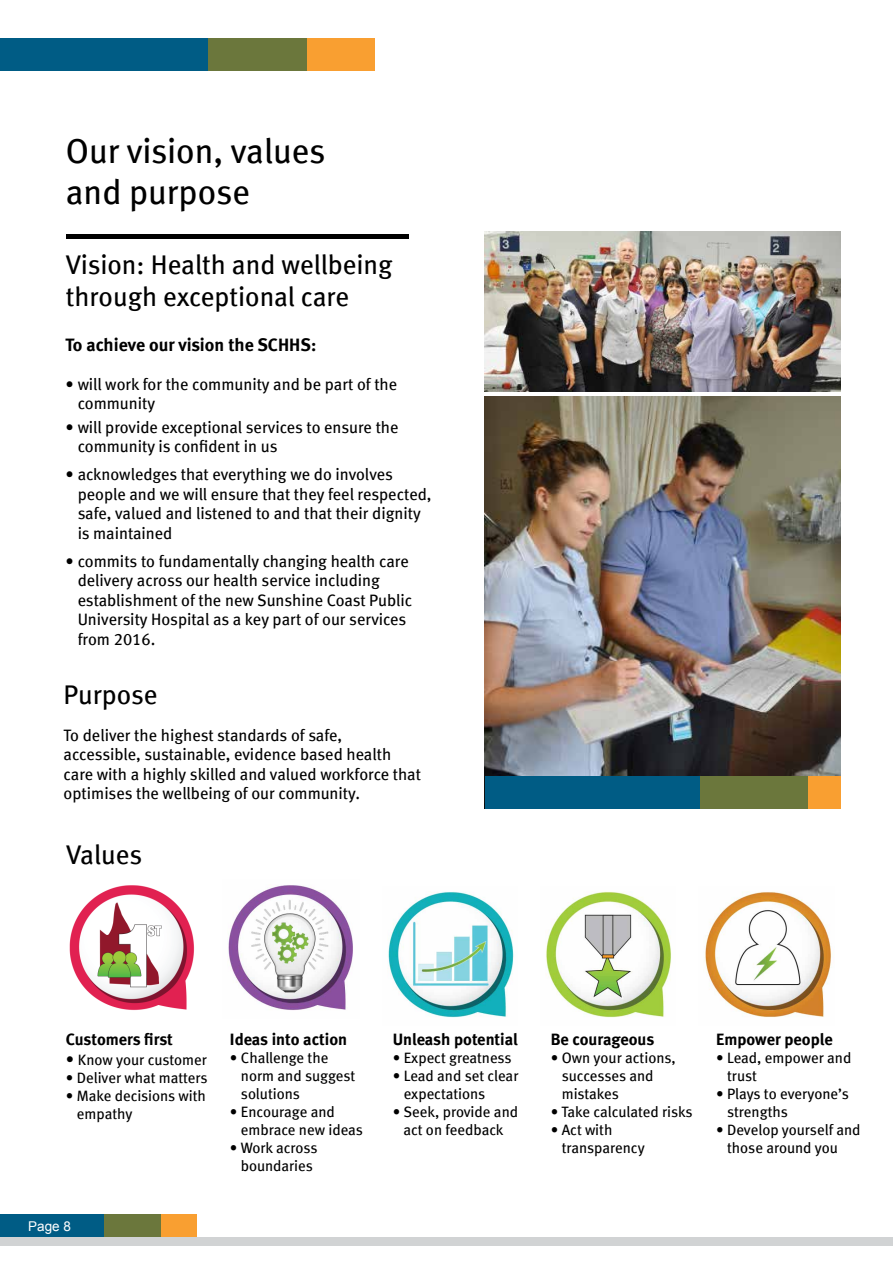
<style>
.page{position:relative;width:893px;height:1263px;background:#fff}
.page>*{position:absolute;margin:0;border:0;box-sizing:border-box;transform-origin:0 0}
.t1{font:34.5px/41.4px "Meta Book LF";color:#000}
.t2{font:27px/32.4px "Meta Book LF";color:#000}
.t3{font:18px "Meta Bold LF";color:#000}
.t4{font:16.5px/19.5px "Meta Book LF";color:#000}
.t5{font:16.5px "Meta Bold LF";color:#000}
.t6{font:15px/18px "Meta Book LF";color:#000}
.t7{font:13.5px "Arial";color:#fff}
.s1{font-size:16.5px}
</style>
<div class="page">
<div style="left:0;top:1214px;width:104px;height:25px;background:#005c85"></div>
<div style="left:104px;top:1214px;width:58px;height:25px;background:#6b773c"></div>
<div style="left:162px;top:1214px;width:35px;height:25px;background:#f99f31"></div>
<div style="left:0;top:1237px;width:893px;height:9px;background:#d1d3d4"></div>
<div style="left:0;top:38px;width:208px;height:33px;background:#005c85"></div>
<div style="left:208px;top:38px;width:99px;height:33px;background:#6b773c"></div>
<div style="left:307px;top:38px;width:68px;height:33px;background:#f99f31"></div>
<img style="left:69px;top:885px;width:125px;height:126px">
<img style="left:228px;top:885px;width:125px;height:126px">
<img style="left:388px;top:892px;width:126px;height:126px">
<img style="left:546px;top:892px;width:125px;height:126px">
<img style="left:705px;top:892px;width:127px;height:126px">
<hr style="left:66px;top:234px;width:342px;height:4px;background:#000">
<img style="left:485px;top:396px;width:355px;height:412px">
<div style="left:486px;top:776px;width:216px;height:33px;background:#005c85"></div>
<div style="left:701px;top:776px;width:107px;height:33px;background:#6b773c"></div>
<div style="left:808px;top:776px;width:32px;height:33px;background:#f99f31"></div>
<img style="left:485px;top:232px;width:355px;height:159px">
<h1 class="t1" style="left:66px;top:130px;width:261px">Our vision, values and purpose</h1>
<h2 class="t2" style="left:66px;top:248px;width:328px">Vision: Health and wellbeing through exceptional care</h2>
<p class="t3" style="left:66px;top:334px;width:252px">To achieve our vision the SCHHS:</p>
<p class="t4" style="left:78px;top:374px;width:321px;text-indent:-12px">• will work for the community and be part of the community</p>
<p class="t4" style="left:78px;top:417px;width:322px;text-indent:-12px">• will provide exceptional services to ensure the community is confident in us</p>
<p class="t4" style="left:78px;top:465px;width:355px;text-indent:-12px">• acknowledges that everything we do involves people and we will ensure that they feel respected, safe, valued and listened to and that their dignity is maintained</p>
<p class="t4" style="left:78px;top:551px;width:336px;text-indent:-12px">• commits to fundamentally changing health care delivery across our health service including establishment of the new Sunshine Coast Public University Hospital as a key part of our services from 2016.</p>
<h2 class="t2" style="left:64px;top:678px;width:95px">Purpose</h2>
<p class="t4" style="left:64px;top:725px;width:359px">To deliver the highest standards of safe, accessible, sustainable, evidence based health care with a highly skilled and valued workforce that optimises the wellbeing of our community.</p>
<h2 class="t2" style="left:66px;top:838px;width:78px">Values</h2>
<p class="t5" style="left:66px;top:1030px;width:108px">Customers first</p>
<p class="t6" style="left:66px;top:1051px;width:143px"><span class="s1">•</span> Know your customer</p>
<p class="t6" style="left:66px;top:1069px;width:143px">• Deliver what matters</p>
<p class="t6" style="left:77px;top:1087px;width:131px;text-indent:-11px">• Make decisions with empathy</p>
<p class="t7" style="left:28px;top:1217px;width:44px">Page 8</p>
<p class="t5" style="left:230px;top:1030px;width:119px">Ideas into action</p>
<p class="t6" style="left:241px;top:1049px;width:116px;text-indent:-11px">• Challenge the norm and suggest solutions</p>
<p class="t6" style="left:241px;top:1103px;width:124px;text-indent:-11px">• Encourage and embrace new ideas</p>
<p class="t6" style="left:230px;top:1139px;width:89px;text-align:center">• Work across boundaries</p>
<p class="t5" style="left:393px;top:1030px;width:126px">Unleash potential</p>
<p class="t6" style="left:393px;top:1049px;width:120px">• Expect greatness</p>
<p class="t6" style="left:404px;top:1067px;width:116px;text-indent:-11px">• Lead and set clear expectations</p>
<p class="t6" style="left:393px;top:1103px;width:127px;text-align:center">• Seek, provide and act on feedback</p>
<p class="t5" style="left:551px;top:1030px;width:105px">Be courageous</p>
<p class="t6" style="left:562px;top:1049px;width:116px;text-indent:-11px">• Own your actions, successes and mistakes</p>
<p class="t6" style="left:551px;top:1103px;width:143px">• Take calculated risks</p>
<p class="t6" style="left:562px;top:1121px;width:85px;text-indent:-11px">• Act with transparency</p>
<p class="t5" style="left:716px;top:1030px;width:118px">Empower people</p>
<p class="t6" style="left:727px;top:1049px;width:126px;text-indent:-11px">• Lead, empower and trust</p>
<p class="t6" style="left:727px;top:1085px;width:123px;text-indent:-11px">• Plays to everyone’s strengths</p>
<p class="t6" style="left:727px;top:1121px;width:135px;text-indent:-11px">• Develop yourself and those around you</p>
</div>
